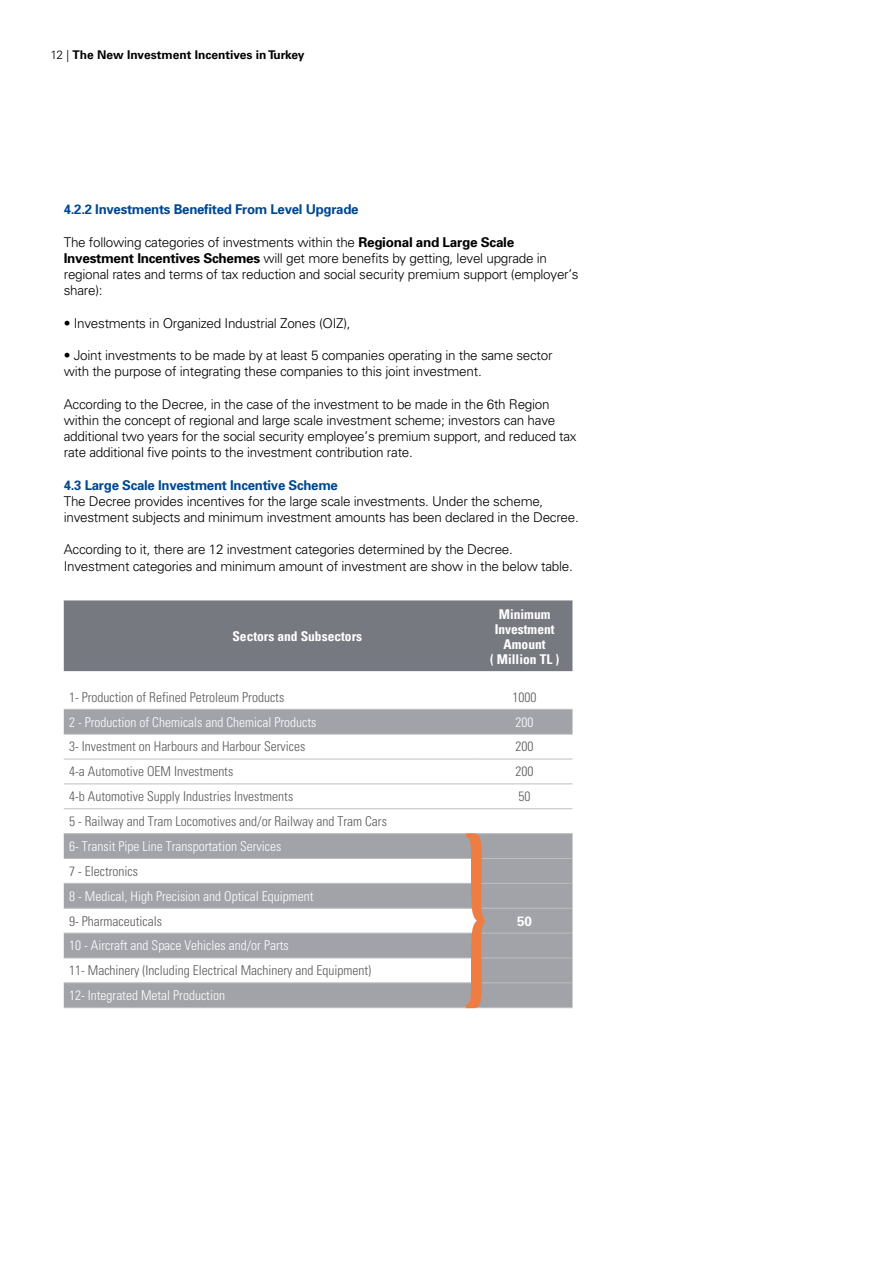
<style>
.page{position:relative;width:893px;height:1263px;background:#fff}
.page>*{position:absolute;margin:0;border:0;box-sizing:border-box;transform-origin:0 0}
.t1{font:13.5px/16.2px "Univers Light Tr";letter-spacing:-.02em;color:#000}
.t2{font:13.5px "Univers Cond Light Tr";color:#58595b}
.t3{font:13.5px "Univers Cond Light Tr";color:#fff}
.t4{font:13.5px "Univers Bold Tr";letter-spacing:-.02em;color:#00478f}
.t5{font:700 13.5px/15px "Univers TRUN Con";color:#fff;text-align:center}
.t6{font:13.5px "Univers Bold Tr";color:#fff}
.t7{font:700 12px "Univers LT Std";color:#000}
.s1{font-weight:300}
.s2{font-family:"Univers Bold Tr"}
</style>
<div class="page">
<div style="left:64px;top:600px;width:508px;height:71px;background:#777980"></div>
<svg style="left:64px;top:710px;width:508px;height:297px;fill:#a1a3a9"></svg>
<svg style="left:64px;top:759px;width:508px;height:49px"></svg>
<hr style="left:64px;top:709px;width:413px;height:1px;background:#bcbec0">
<hr style="left:477px;top:709px;width:95px;height:1px;background:#bcbec0">
<hr style="left:64px;top:734px;width:413px;height:1px;background:#bcbec0">
<hr style="left:477px;top:734px;width:95px;height:1px;background:#bcbec0">
<hr style="left:64px;top:758px;width:413px;height:1px;background:#bcbec0">
<hr style="left:477px;top:758px;width:95px;height:1px;background:#bcbec0">
<hr style="left:64px;top:783px;width:413px;height:1px;background:#bcbec0">
<hr style="left:477px;top:783px;width:95px;height:1px;background:#bcbec0">
<hr style="left:64px;top:808px;width:413px;height:1px;background:#bcbec0">
<hr style="left:477px;top:808px;width:95px;height:1px;background:#bcbec0">
<hr style="left:64px;top:833px;width:413px;height:1px;background:#bcbec0">
<hr style="left:477px;top:833px;width:95px;height:1px;background:#bcbec0">
<hr style="left:64px;top:858px;width:413px;height:1px;background:#bcbec0">
<hr style="left:64px;top:883px;width:413px;height:1px;background:#bcbec0">
<hr style="left:64px;top:908px;width:413px;height:1px;background:#bcbec0">
<hr style="left:64px;top:933px;width:413px;height:1px;background:#bcbec0">
<hr style="left:64px;top:957px;width:413px;height:1px;background:#bcbec0">
<hr style="left:64px;top:982px;width:413px;height:1px;background:#bcbec0">
<hr style="left:64px;top:1007px;width:413px;height:1px;background:#bcbec0">
<hr style="left:477px;top:1007px;width:95px;height:1px;background:#bcbec0">
<hr style="left:477px;top:858px;width:95px;height:1px;background:#bcbec0">
<hr style="left:477px;top:883px;width:95px;height:1px;background:#bcbec0">
<hr style="left:477px;top:908px;width:95px;height:1px;background:#bcbec0">
<hr style="left:477px;top:933px;width:95px;height:1px;background:#bcbec0">
<hr style="left:477px;top:957px;width:95px;height:1px;background:#bcbec0">
<hr style="left:477px;top:982px;width:95px;height:1px;background:#bcbec0">
<svg style="left:466px;top:833px;width:20px;height:175px;background:#d49a7e"></svg>
<p class="t7" style="left:50px;top:48px;width:256px"><span class="s1">12 |</span> The New Investment Incentives in Turkey</p>
<p class="t4" style="left:64px;top:201px;width:296px">4.2.2 Investments Benefited From Level Upgrade</p>
<p class="t1" style="left:64px;top:233px;width:516px">The following categories of investments within the <span class="s2">Regional and Large Scale Investment Incentives Schemes</span> will get more benefits by getting, level upgrade in regional rates and terms of tax reduction and social security premium support (employer’s share):</p>
<p class="t1" style="left:64px;top:314px;width:288px">• Investments in Organized Industrial Zones (OIZ),</p>
<p class="t1" style="left:64px;top:347px;width:490px">• Joint investments to be made by at least 5 companies operating in the same sector with the purpose of integrating these companies to this joint investment.</p>
<p class="t1" style="left:64px;top:395px;width:514px">According to the Decree, in the case of the investment to be made in the 6th Region within the concept of regional and large scale investment scheme; investors can have additional two years for the social security employee’s premium support, and reduced tax rate additional five points to the investment contribution rate.</p>
<p class="t4" style="left:64px;top:476px;width:276px">4.3 Large Scale Investment Incentive Scheme</p>
<p class="t1" style="left:64px;top:492px;width:517px">The Decree provides incentives for the large scale investments. Under the scheme, investment subjects and minimum investment amounts has been declared in the Decree.</p>
<p class="t1" style="left:64px;top:541px;width:511px">According to it, there are 12 investment categories determined by the Decree.<br>Investment categories and minimum amount of investment are show in the below table.</p>
<p class="t5" style="left:232px;top:628px;width:131px">Sectors and Subsectors</p>
<p class="t5" style="left:490px;top:606px;width:70px">Minimum<br>Investment<br>Amount<br>( Million TL )</p>
<p class="t2" style="left:69px;top:689px;width:217px">1- Production of Refined Petroleum Products</p>
<p class="t2" style="left:513px;top:689px;width:25px">1000</p>
<p class="t3" style="left:69px;top:714px;width:249px">2 - Production of Chemicals and Chemical Products</p>
<p class="t3" style="left:516px;top:714px;width:19px">200</p>
<p class="t2" style="left:69px;top:738px;width:238px">3- Investment on Harbours and Harbour Services</p>
<p class="t2" style="left:516px;top:738px;width:19px">200</p>
<p class="t2" style="left:69px;top:763px;width:166px">4-a Automotive OEM Investments</p>
<p class="t2" style="left:516px;top:763px;width:19px">200</p>
<p class="t2" style="left:69px;top:788px;width:226px">4-b Automotive Supply Industries Investments</p>
<p class="t2" style="left:519px;top:788px;width:13px">50</p>
<p class="t2" style="left:69px;top:813px;width:319px">5 - Railway and Tram Locomotives and/or Railway and Tram Cars</p>
<p class="t3" style="left:69px;top:838px;width:214px">6- Transit Pipe Line Transportation Services</p>
<p class="t2" style="left:69px;top:863px;width:70px">7 - Electronics</p>
<p class="t3" style="left:69px;top:888px;width:246px">8 - Medical, High Precision and Optical Equipment</p>
<p class="t2" style="left:69px;top:913px;width:94px">9- Pharmaceuticals</p>
<p class="t6" style="left:517px;top:912px;width:17px">50</p>
<p class="t3" style="left:69px;top:937px;width:221px">10 - Aircraft and Space Vehicles and/or Parts</p>
<p class="t2" style="left:69px;top:962px;width:304px">11- Machinery (Including Electrical Machinery and Equipment)</p>
<p class="t3" style="left:69px;top:987px;width:157px">12- Integrated Metal Production</p>
</div>
